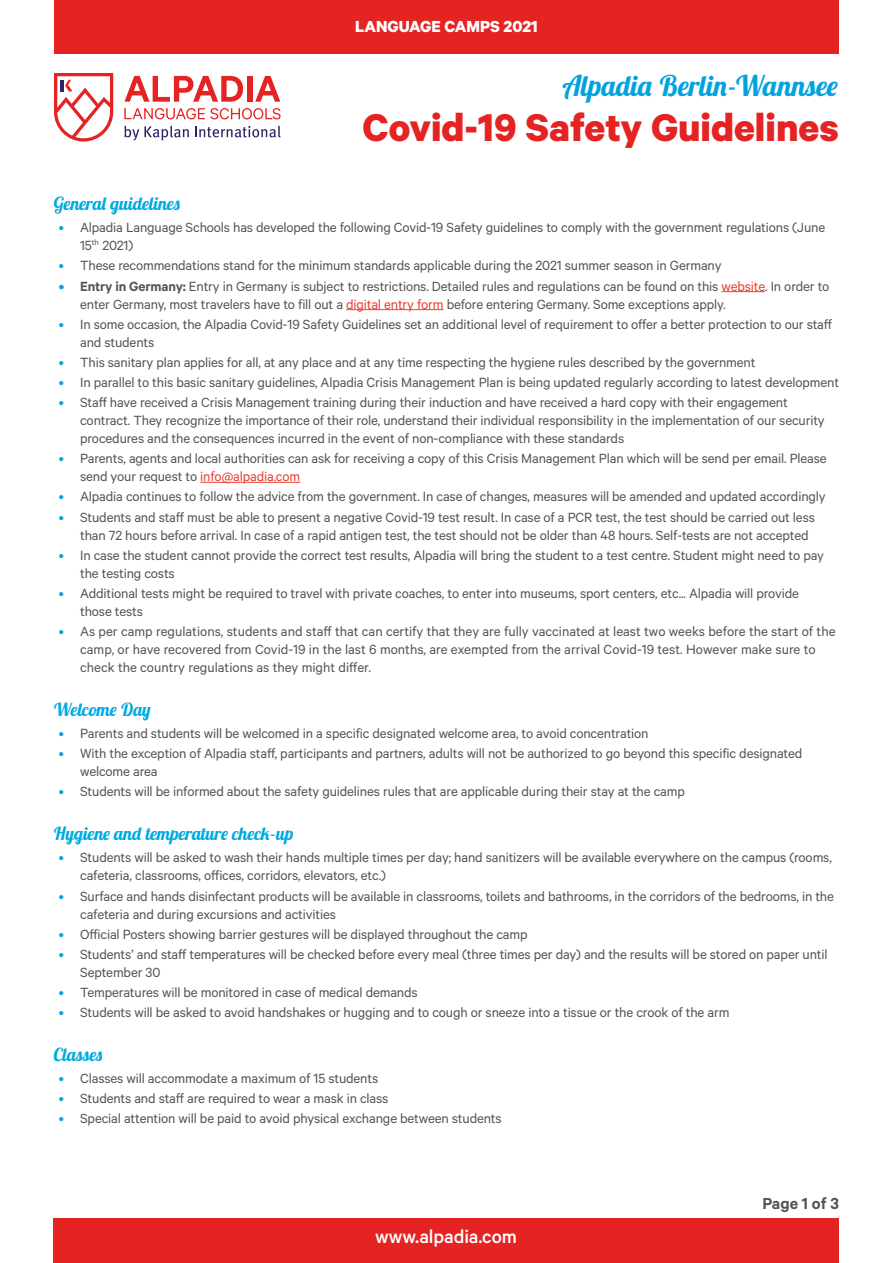
<style>
.page{position:relative;width:893px;height:1263px;background:#fff}
.page>*{position:absolute;margin:0;border:0;box-sizing:border-box;transform-origin:0 0}
.t1{font:700 43.5px "Calibre";color:#e52322}
.t2{font:italic 700 28.5px "Lobster Two";letter-spacing:-.01em;color:#00a3df}
.t3{font:500 21px "Calibre";letter-spacing:-.005em;color:#fff}
.t4{font:italic 700 18px "Lobster Two";letter-spacing:-.01em;color:#00aae2}
.t5{font:700 18px "Calibre";color:#fff}
.t6{font:600 18px "Calibre";color:#555454}
.t7{font:15px/18px "Calibre";letter-spacing:-.01em;color:#555454}
.s1{color:#00a1de}
.s2{font-weight:600;color:#00a1de}
.s3{font-weight:600}
.s4{color:#e84031}
</style>
<div class="page">
<div style="left:53px;top:1218px;width:786px;height:45px;background:#e52322"></div>
<svg style="left:54px;top:73px;width:59px;height:69px"></svg>
<svg style="left:124px;top:126px;width:65px;height:15px"></svg>
<svg style="left:195px;top:126px;width:86px;height:12px"></svg>
<svg style="left:124px;top:76px;width:119px;height:26px"></svg>
<div style="left:247px;top:76px;width:5px;height:26px;background:#e52322"></div>
<svg style="left:255px;top:76px;width:25px;height:26px"></svg>
<svg style="left:124px;top:108px;width:157px;height:11px"></svg>
<div style="left:54px;top:0;width:785px;height:54px;background:#e52322"></div>
<hr style="left:721px;top:291px;width:44px;height:1px;background:#e84031">
<hr style="left:346px;top:309px;width:97px;height:1px;background:#e84031">
<hr style="left:200px;top:482px;width:100px;height:1px;background:#e84031">
<p class="t5" style="left:355px;top:15px;width:184px">LANGUAGE CAMPS 2021</p>
<h2 class="t2" style="left:564px;top:67px;width:276px">Alpadia Berlin-Wannsee</h2>
<h1 class="t1" style="left:362px;top:100px;width:478px">Covid-19 Safety Guidelines</h1>
<p class="t4" style="left:53px;top:192px;width:129px">General guidelines</p>
<p class="t7" style="left:80px;top:218px;width:746px;text-indent:-21px"><span class="s1">•</span> Alpadia Language Schools has developed the following Covid-19 Safety guidelines to comply with the government regulations (June<br>15<sup>th</sup> 2021)</p>
<p class="t7" style="left:59px;top:256px;width:664px"><span class="s1">•</span> These recommendations stand for the minimum standards applicable during the 2021 summer season in Germany</p>
<p class="t7" style="left:80px;top:276px;width:751px;text-indent:-21px"><span class="s2">•</span> <span class="s3">Entry in Germany:</span> Entry in Germany is subject to restrictions. Detailed rules and regulations can be found on this <span class="s4">website</span>. In order to enter Germany, most travelers have to fill out a <span class="s4">digital entry form</span> before entering Germany. Some exceptions apply.</p>
<p class="t7" style="left:80px;top:314px;width:753px;text-indent:-21px"><span class="s1">•</span> In some occasion, the Alpadia Covid-19 Safety Guidelines set an additional level of requirement to offer a better protection to our staff and students</p>
<p class="t7" style="left:59px;top:353px;width:698px"><span class="s1">•</span> This sanitary plan applies for all, at any place and at any time respecting the hygiene rules described by the government</p>
<p class="t7" style="left:59px;top:373px;width:782px"><span class="s1">•</span> In parallel to this basic sanitary guidelines, Alpadia Crisis Management Plan is being updated regularly according to latest development</p>
<p class="t7" style="left:80px;top:393px;width:746px;text-indent:-21px"><span class="s1">•</span> Staff have received a Crisis Management training during their induction and have received a hard copy with their engagement contract. They recognize the importance of their role, understand their individual responsibility in the implementation of our security procedures and the consequences incurred in the event of non-compliance with these standards</p>
<p class="t7" style="left:80px;top:449px;width:748px;text-indent:-21px"><span class="s1">•</span> Parents, agents and local authorities can ask for receiving a copy of this Crisis Management Plan which will be send per email. Please send your request to <span class="s4">info@alpadia.com</span></p>
<p class="t7" style="left:59px;top:487px;width:768px"><span class="s1">•</span> Alpadia continues to follow the advice from the government. In case of changes, measures will be amended and updated accordingly</p>
<p class="t7" style="left:80px;top:507px;width:736px;text-indent:-21px"><span class="s1">•</span> Students and staff must be able to present a negative Covid-19 test result. In case of a PCR test, the test should be carried out less than 72 hours before arrival. In case of a rapid antigen test, the test should not be older than 48 hours. Self-tests are not accepted</p>
<p class="t7" style="left:80px;top:545px;width:745px;text-indent:-21px"><span class="s1">•</span> In case the student cannot provide the correct test results, Alpadia will bring the student to a test centre. Student might need to pay the testing costs</p>
<p class="t7" style="left:80px;top:584px;width:720px;text-indent:-21px"><span class="s1">•</span> Additional tests might be required to travel with private coaches, to enter into museums, sport centers, etc... Alpadia will provide those tests</p>
<p class="t7" style="left:80px;top:622px;width:757px;text-indent:-21px"><span class="s1">•</span> As per camp regulations, students and staff that can certify that they are fully vaccinated at least two weeks before the start of the camp, or have recovered from Covid-19 in the last 6 months, are exempted from the arrival Covid-19 test. However make sure to check the country regulations as they might differ.</p>
<p class="t4" style="left:53px;top:698px;width:99px">Welcome Day</p>
<p class="t7" style="left:59px;top:724px;width:591px"><span class="s1">•</span> Parents and students will be welcomed in a specific designated welcome area, to avoid concentration</p>
<p class="t7" style="left:80px;top:744px;width:724px;text-indent:-21px"><span class="s1">•</span> With the exception of Alpadia staff, participants and partners, adults will not be authorized to go beyond this specific designated welcome area</p>
<p class="t7" style="left:59px;top:782px;width:628px"><span class="s1">•</span> Students will be informed about the safety guidelines rules that are applicable during their stay at the camp</p>
<p class="t4" style="left:53px;top:822px;width:242px">Hygiene and temperature check-up</p>
<p class="t7" style="left:80px;top:848px;width:753px;text-indent:-21px"><span class="s1">•</span> Students will be asked to wash their hands multiple times per day; hand sanitizers will be available everywhere on the campus (rooms, cafeteria, classrooms, offices, corridors, elevators, etc.)</p>
<p class="t7" style="left:80px;top:886px;width:755px;text-indent:-21px"><span class="s1">•</span> Surface and hands disinfectant products will be available in classrooms, toilets and bathrooms, in the corridors of the bedrooms, in the cafeteria and during excursions and activities</p>
<p class="t7" style="left:59px;top:924px;width:470px"><span class="s1">•</span> Official Posters showing barrier gestures will be displayed throughout the camp</p>
<p class="t7" style="left:80px;top:944px;width:749px;text-indent:-21px"><span class="s1">•</span> Students’ and staff temperatures will be checked before every meal (three times per day) and the results will be stored on paper until<br>September 30</p>
<p class="t7" style="left:59px;top:983px;width:360px"><span class="s1">•</span> Temperatures will be monitored in case of medical demands</p>
<p class="t7" style="left:59px;top:1003px;width:672px"><span class="s1">•</span> Students will be asked to avoid handshakes or hugging and to cough or sneeze into a tissue or the crook of the arm</p>
<p class="t4" style="left:53px;top:1043px;width:52px">Classes</p>
<p class="t7" style="left:59px;top:1069px;width:321px"><span class="s1">•</span> Classes will accommodate a maximum of 15 students</p>
<p class="t7" style="left:59px;top:1089px;width:331px"><span class="s1">•</span> Students and staff are required to wear a mask in class</p>
<p class="t7" style="left:59px;top:1109px;width:444px"><span class="s1">•</span> Special attention will be paid to avoid physical exchange between students</p>
<h3 class="t3" style="left:375px;top:1224px;width:143px">www.alpadia.com</h3>
<p class="t6" style="left:762px;top:1193px;width:78px">Page 1 of 3</p>
</div>
